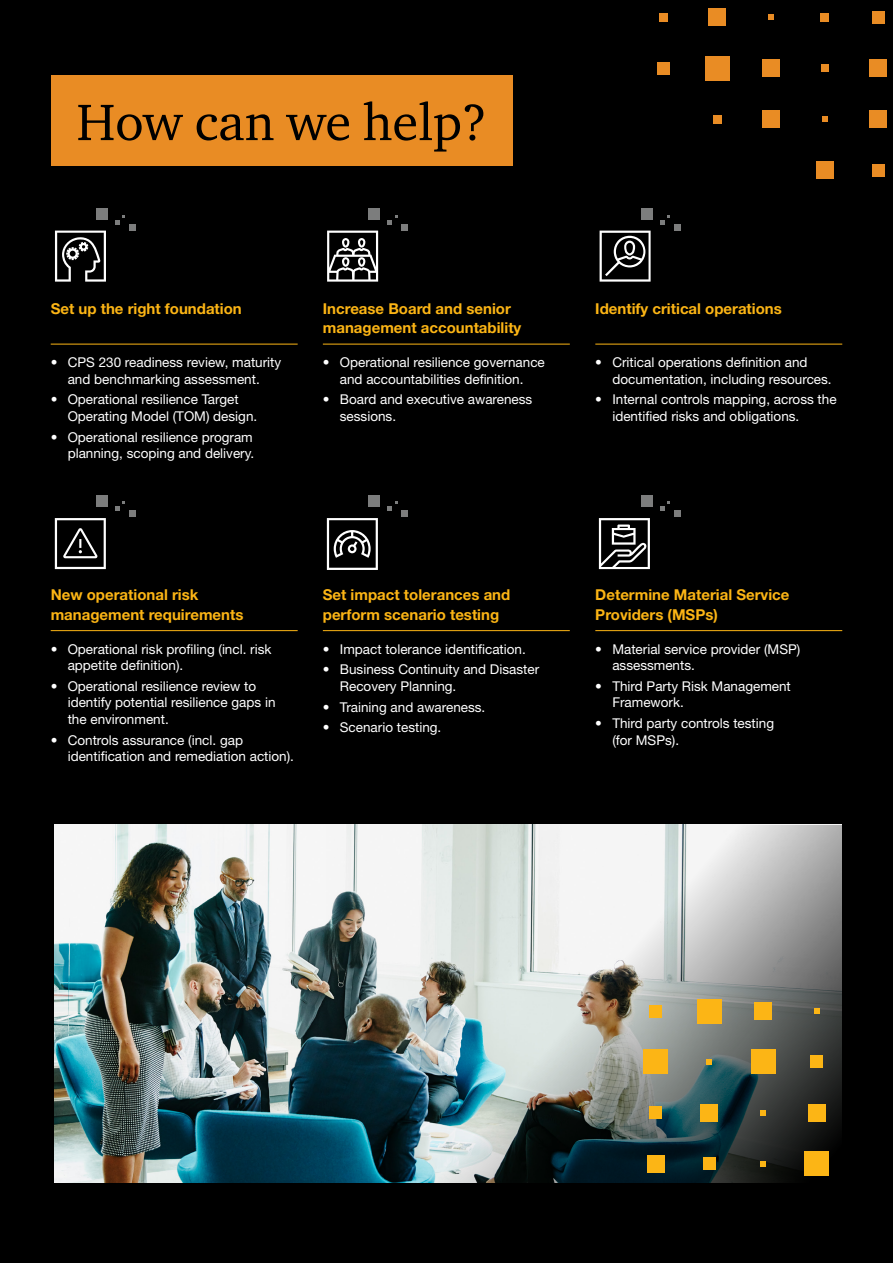
<style>
.page{position:relative;width:893px;height:1263px;background:#000}
.page>*{position:absolute;margin:0;border:0;box-sizing:border-box;transform-origin:0 0}
.t1{font:52.5px "ITC Charter Com";color:#000}
.t2{font:700 15px/19.5px "Helvetica Neue LT Std";color:#fcb515}
.t3{font:13.5px/16.5px "Helvetica Neue LT Std";color:#fff}
</style>
<div class="page">
<div style="left:51px;top:76px;width:462px;height:90px;background:#e98c24"></div>
<div style="left:659px;top:13px;width:9px;height:9px;background:#e98c24"></div>
<div style="left:708px;top:9px;width:18px;height:17px;background:#e98c24"></div>
<svg style="left:768px;top:15px;width:5px;height:5px"></svg>
<div style="left:820px;top:13px;width:9px;height:9px;background:#e98c24"></div>
<div style="left:872px;top:11px;width:12px;height:13px;background:#e98c24"></div>
<div style="left:657px;top:62px;width:12px;height:13px;background:#e98c24"></div>
<div style="left:705px;top:56px;width:24px;height:25px;background:#e98c24"></div>
<div style="left:762px;top:60px;width:18px;height:17px;background:#e98c24"></div>
<div style="left:821px;top:65px;width:7px;height:7px;background:#e98c24"></div>
<div style="left:869px;top:60px;width:18px;height:17px;background:#e98c24"></div>
<div style="left:713px;top:115px;width:8px;height:9px;background:#e98c24"></div>
<div style="left:762px;top:110px;width:18px;height:18px;background:#e98c24"></div>
<svg style="left:822px;top:117px;width:5px;height:5px"></svg>
<div style="left:869px;top:110px;width:18px;height:18px;background:#e98c24"></div>
<div style="left:816px;top:161px;width:17px;height:18px;background:#e98c24"></div>
<div style="left:872px;top:164px;width:12px;height:12px;background:#e98c24"></div>
<hr style="left:51px;top:344px;width:247px;height:1px;background:#fcb515">
<div style="left:96px;top:208px;width:12px;height:12px;background:#7c7d7d"></div>
<svg style="left:115px;top:215px;width:21px;height:15px"></svg>
<hr style="left:51px;top:630px;width:247px;height:1px;background:#fcb515">
<div style="left:96px;top:495px;width:12px;height:11px;background:#7c7d7d"></div>
<svg style="left:115px;top:501px;width:21px;height:16px"></svg>
<hr style="left:323px;top:344px;width:247px;height:1px;background:#fcb515">
<div style="left:368px;top:208px;width:12px;height:12px;background:#7c7d7d"></div>
<svg style="left:388px;top:215px;width:20px;height:15px"></svg>
<hr style="left:323px;top:630px;width:247px;height:1px;background:#fcb515">
<div style="left:368px;top:495px;width:12px;height:11px;background:#7c7d7d"></div>
<svg style="left:388px;top:501px;width:20px;height:16px"></svg>
<hr style="left:595px;top:344px;width:247px;height:1px;background:#fcb515">
<div style="left:641px;top:208px;width:11px;height:12px;background:#7c7d7d"></div>
<svg style="left:660px;top:215px;width:20px;height:15px"></svg>
<hr style="left:595px;top:630px;width:247px;height:1px;background:#fcb515">
<div style="left:641px;top:495px;width:11px;height:11px;background:#7c7d7d"></div>
<svg style="left:660px;top:501px;width:20px;height:16px"></svg>
<svg style="left:599px;top:518px;width:51px;height:51px"></svg>
<svg style="left:55px;top:231px;width:51px;height:51px"></svg>
<svg style="left:55px;top:518px;width:51px;height:51px"></svg>
<svg style="left:327px;top:231px;width:51px;height:51px"></svg>
<svg style="left:600px;top:231px;width:51px;height:51px"></svg>
<img style="left:54px;top:825px;width:273px;height:357px">
<img style="left:327px;top:825px;width:515px;height:357px">
<div style="left:649px;top:1005px;width:13px;height:12px;background:#fcb515"></div>
<div style="left:697px;top:998px;width:25px;height:25px;background:#fcb515"></div>
<div style="left:754px;top:1002px;width:18px;height:18px;background:#fcb515"></div>
<svg style="left:814px;top:1008px;width:6px;height:6px"></svg>
<div style="left:643px;top:1049px;width:25px;height:25px;background:#fcb515"></div>
<svg style="left:707px;top:1059px;width:5px;height:5px"></svg>
<div style="left:751px;top:1049px;width:25px;height:25px;background:#fcb515"></div>
<div style="left:811px;top:1056px;width:12px;height:12px;background:#fcb515"></div>
<div style="left:649px;top:1107px;width:13px;height:12px;background:#fcb515"></div>
<div style="left:700px;top:1104px;width:18px;height:18px;background:#fcb515"></div>
<svg style="left:760px;top:1110px;width:6px;height:5px"></svg>
<div style="left:808px;top:1104px;width:18px;height:18px;background:#fcb515"></div>
<div style="left:647px;top:1155px;width:17px;height:17px;background:#fcb515"></div>
<div style="left:703px;top:1157px;width:13px;height:13px;background:#fcb515"></div>
<svg style="left:760px;top:1161px;width:6px;height:5px"></svg>
<div style="left:804px;top:1151px;width:25px;height:25px;background:#fcb515"></div>
<svg style="left:327px;top:518px;width:51px;height:52px"></svg>
<h1 class="t1" style="left:77px;top:90px;width:412px">How can we help?</h1>
<p class="t2" style="left:51px;top:298px;width:193px">Set up the right foundation</p>
<p class="t3" style="left:51px;top:354px;width:232px;text-align:center">• CPS 230 readiness review, maturity and benchmarking assessment.</p>
<p class="t3" style="left:68px;top:391px;width:191px;text-indent:-17px">• Operational resilience Target<br>Operating Model (TOM) design.</p>
<p class="t3" style="left:51px;top:428px;width:205px;text-align:right">• Operational resilience program planning, scoping and delivery.</p>
<p class="t2" style="left:323px;top:298px;width:200px">Increase Board and senior management accountability</p>
<p class="t3" style="left:323px;top:354px;width:224px;text-align:center">• Operational resilience governance and accountabilities definition.</p>
<p class="t3" style="left:340px;top:391px;width:194px;text-indent:-17px">• Board and executive awareness sessions.</p>
<p class="t2" style="left:51px;top:585px;width:194px">New operational risk management requirements</p>
<p class="t3" style="left:68px;top:640px;width:205px;text-indent:-17px">• Operational risk profiling (incl. risk appetite definition).</p>
<p class="t3" style="left:68px;top:678px;width:209px;text-indent:-17px">• Operational resilience review to identify potential resilience gaps in the environment.</p>
<p class="t3" style="left:68px;top:731px;width:228px;text-indent:-17px">• Controls assurance (incl. gap identification and remediation action).</p>
<p class="t2" style="left:323px;top:585px;width:189px">Set impact tolerances and perform scenario testing</p>
<p class="t3" style="left:323px;top:640px;width:205px">• Impact tolerance identification.</p>
<p class="t3" style="left:340px;top:661px;width:201px;text-indent:-17px">• Business Continuity and Disaster<br>Recovery Planning.</p>
<p class="t3" style="left:323px;top:698px;width:164px">• Training and awareness.</p>
<p class="t3" style="left:323px;top:719px;width:120px">• Scenario testing.</p>
<p class="t2" style="left:595px;top:298px;width:188px">Identify critical operations</p>
<p class="t3" style="left:612px;top:354px;width:221px;text-indent:-17px">• Critical operations definition and documentation, including resources.</p>
<p class="t3" style="left:612px;top:391px;width:226px;text-indent:-17px">• Internal controls mapping, across the identified risks and obligations.</p>
<p class="t2" style="left:595px;top:585px;width:196px">Determine Material Service<br>Providers (MSPs)</p>
<p class="t3" style="left:612px;top:640px;width:189px;text-indent:-17px">• Material service provider (MSP) assessments.</p>
<p class="t3" style="left:612px;top:678px;width:180px;text-indent:-17px">• Third Party Risk Management<br>Framework.</p>
<p class="t3" style="left:612px;top:715px;width:163px;text-indent:-17px">• Third party controls testing (for MSPs).</p>
</div>
